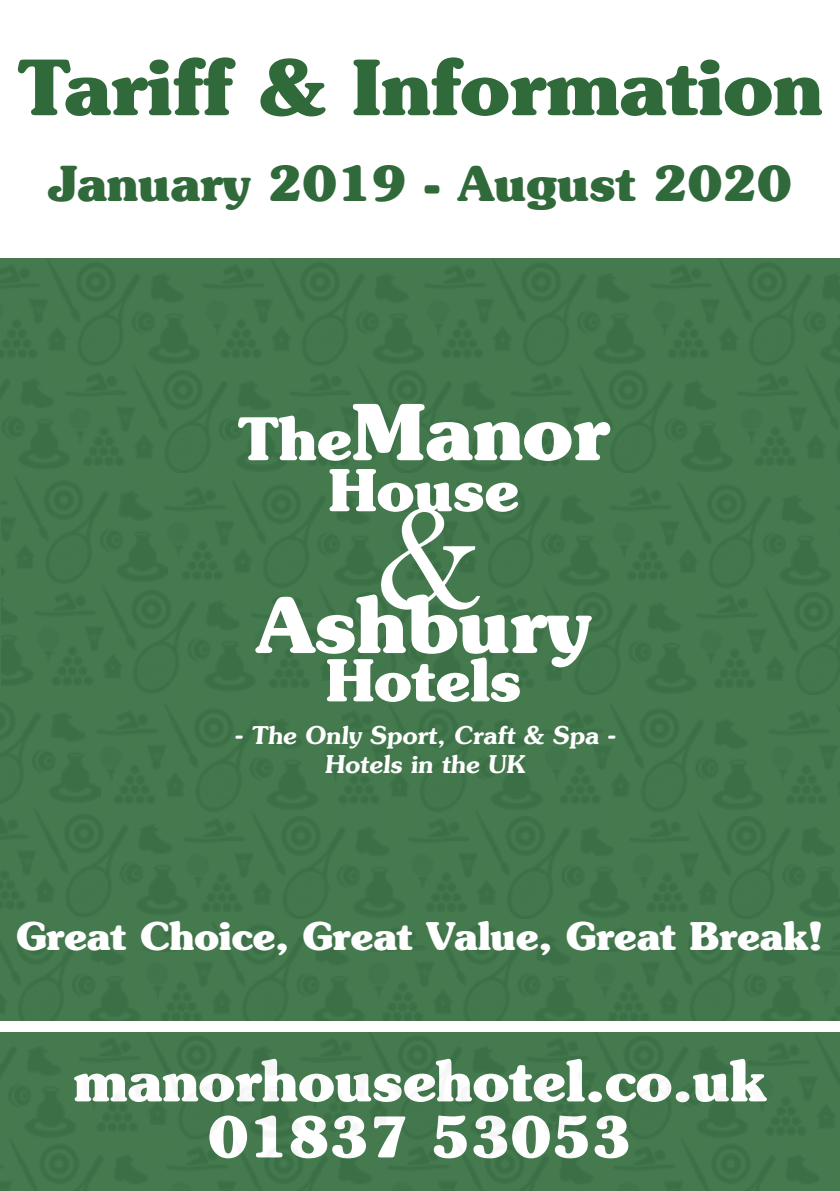
<style>
.page{position:relative;width:840px;height:1191px;background:#fff}
.page>*{position:absolute;margin:0;border:0;box-sizing:border-box;transform-origin:0 0}
.t1{font:152.4px "Baskerville";color:#fff}
.t2{font:700 77px "Souvenir Std";color:#fff}
.t3{font:700 76px "Souvenir Std";color:#306a3b}
.t4{font:700 57.8px "Souvenir Std";color:#fff}
.t5{font:700 56px/56px "Souvenir Std";color:#fff;text-align:center}
.t6{font:700 48px "Souvenir Std";color:#306a3b}
.t7{font:700 38px "Souvenir Std";color:#fff}
.t8{font:600 24.4px/29.2px "Souvenir Std";color:#fff;text-align:center}
.s1{font-size:58.6px}
</style>
<div class="page">
<div style="left:0;top:1032px;width:839px;height:159px;background:#45794e"></div>
<div style="left:0;top:259px;width:839px;height:761px;background:#45794e"></div>
<h3 class="t3" style="left:18px;top:39px;width:805px">Tariff &amp; Information</h3>
<h3 class="t6" style="left:48px;top:153px;width:744px">January 2019 - August 2020</h3>
<h2 class="t2" style="left:238px;top:383px;width:373px"><span class="s1">The</span>Manor</h2>
<h3 class="t4" style="left:328px;top:453px;width:191px">House</h3>
<h1 class="t1" style="left:372px;top:461px;width:125px">&amp;</h1>
<h2 class="t2" style="left:256px;top:576px;width:335px">Ashbury</h2>
<h3 class="t4" style="left:326px;top:643px;width:197px">Hotels</h3>
<p class="t8" style="left:234px;top:720px;width:385px">- The Only Sport, Craft &amp; Spa -<br>Hotels in the UK</p>
<h3 class="t7" style="left:16px;top:912px;width:808px">Great Choice, Great Value, Great Break!</h3>
<h3 class="t5" style="left:73px;top:1052px;width:694px">manorhousehotel.co.uk<br>01837 53053</h3>
</div>
